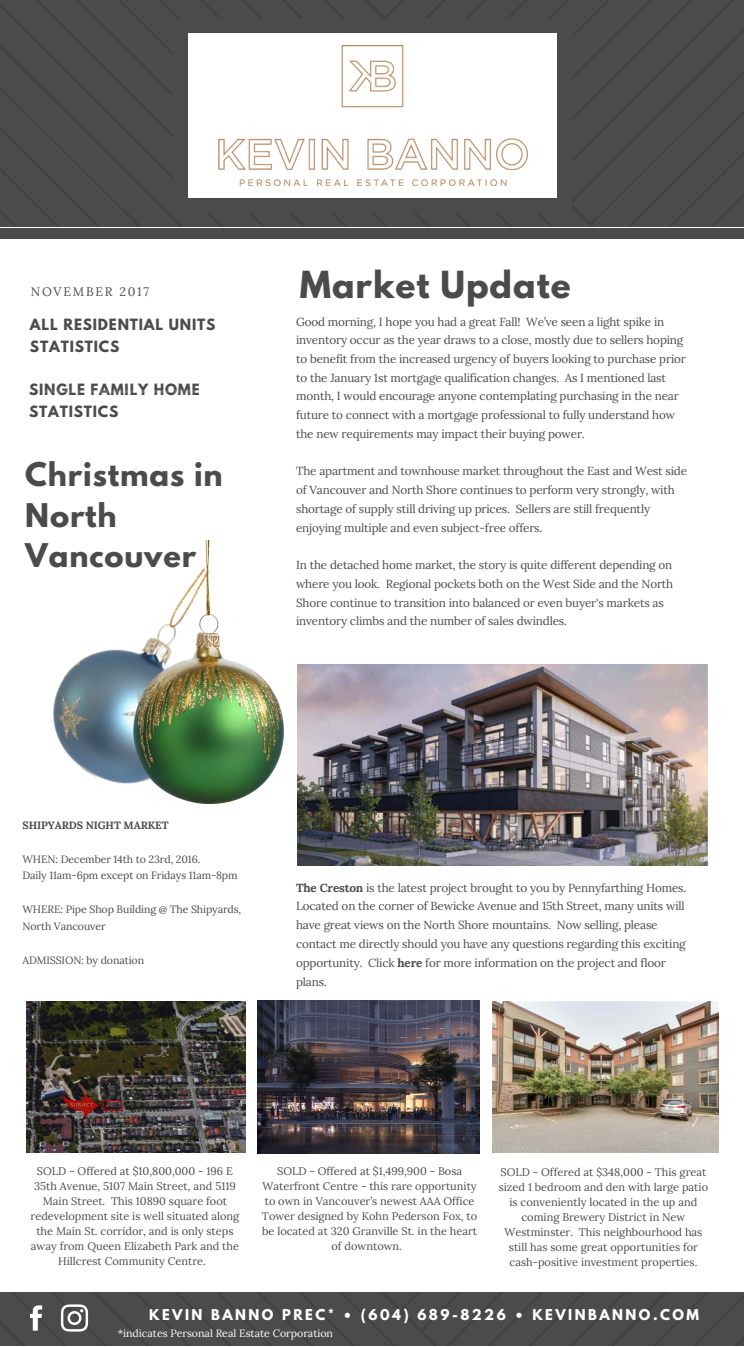
<style>
.page{position:relative;width:744px;height:1347px;background:#fff}
.page>*{position:absolute;margin:0;border:0;box-sizing:border-box;transform-origin:0 0}
.t1{font:700 33px "League Spartan";letter-spacing:.03em;color:#4b4b4b}
.t2{font:700 28.88px/40.2px "League Spartan";letter-spacing:.03em;color:#4b4b4b}
.t3{font:700 13.75px/21.5px "League Spartan";letter-spacing:.06em;color:#4b4b4b}
.t4{font:700 13.25px "League Spartan";letter-spacing:.185em;color:#fff}
.t5{font:12.38px "Lora";letter-spacing:.14em;color:#4b4b4b}
.t6{font:11.75px/18.8px "Lora";letter-spacing:-.015em;color:#4b4b4b}
.t7{font:11px/15px "Lora";color:#4b4b4b;text-align:center}
.t8{font:10.62px/16.9px "Lora";letter-spacing:-.01em;color:#4b4b4b}
.t9{font:10.62px "Lora";color:#fff}
.t10{font:700 10.62px "Lora";letter-spacing:-.01em;color:#4b4b4b}
.s1{font-weight:700}
</style>
<div class="page">
<div style="left:0;top:0;width:744px;height:227px;background:#4b4b4b"></div>
<div style="left:180px;top:28px;width:385px;height:174px;background:#fff"></div>
<div style="left:557px;top:198px;width:14px;height:15px;background:#4b4b4b"></div>
<div style="left:173px;top:31px;width:15px;height:168px;background:#4b4b4b"></div>
<div style="left:173px;top:198px;width:15px;height:15px;background:#4b4b4b"></div>
<div style="left:557px;top:31px;width:14px;height:168px;background:#4b4b4b"></div>
<div style="left:187px;top:198px;width:371px;height:15px;background:#4b4b4b"></div>
<div style="left:557px;top:18px;width:14px;height:14px;background:#4b4b4b"></div>
<div style="left:173px;top:18px;width:15px;height:14px;background:#4b4b4b"></div>
<div style="left:187px;top:18px;width:371px;height:14px;background:#4b4b4b"></div>
<div style="left:0;top:228px;width:744px;height:11px;background:#4b4b4b"></div>
<img style="left:218px;top:46px;width:309px;height:139px">
<div style="left:0;top:1292px;width:744px;height:53px;background:#4b4b4b"></div>
<svg style="left:61px;top:1304px;width:27px;height:27px"></svg>
<svg style="left:30px;top:1305px;width:12px;height:25px"></svg>
<img style="left:53px;top:649px;width:170px;height:155px">
<img style="left:133px;top:540px;width:151px;height:263px">
<img style="left:297px;top:664px;width:410px;height:202px">
<img style="left:26px;top:1001px;width:219px;height:151px">
<img style="left:493px;top:1001px;width:225px;height:151px">
<img style="left:258px;top:1000px;width:222px;height:153px">
<p class="t5" style="left:31px;top:284px;width:120px">NOVEMBER 2017</p>
<p class="t3" style="left:30px;top:316px;width:187px">ALL RESIDENTIAL UNITS<br>STATISTICS</p>
<p class="t3" style="left:29px;top:380px;width:172px">SINGLE FAMILY HOME<br>STATISTICS</p>
<h2 class="t2" style="left:25px;top:458px;width:199px">Christmas in<br>North<br>Vancouver</h2>
<h1 class="t1" style="left:300px;top:268px;width:272px">Market Update</h1>
<p class="t6" style="left:296px;top:312px;width:391px">Good morning, I hope you had a great Fall! We’ve seen a light spike in inventory occur as the year draws to a close, mostly due to sellers hoping to benefit from the increased urgency of buyers looking to purchase prior to the January 1st mortgage qualification changes. As I mentioned last month, I would encourage anyone contemplating purchasing in the near future to connect with a mortgage professional to fully understand how the new requirements may impact their buying power.</p>
<p class="t6" style="left:296px;top:462px;width:392px">The apartment and townhouse market throughout the East and West side of Vancouver and North Shore continues to perform very strongly, with shortage of supply still driving up prices. Sellers are still frequently enjoying multiple and even subject-free offers.</p>
<p class="t6" style="left:296px;top:556px;width:379px">In the detached home market, the story is quite different depending on where you look. Regional pockets both on the West Side and the North Shore continue to transition into balanced or even buyer's markets as inventory climbs and the number of sales dwindles.</p>
<p class="t10" style="left:22px;top:818px;width:148px">SHIPYARDS NIGHT MARKET</p>
<p class="t8" style="left:22px;top:850px;width:217px">WHEN: December 14th to 23rd, 2016.<br>Daily 11am-6pm except on Fridays 11am-8pm</p>
<p class="t8" style="left:22px;top:901px;width:220px">WHERE: Pipe Shop Building @ The Shipyards,<br>North Vancouver</p>
<p class="t8" style="left:22px;top:951px;width:123px">ADMISSION: by donation</p>
<p class="t6" style="left:296px;top:878px;width:392px"><span class="s1">The Creston</span> is the latest project brought to you by Pennyfarthing Homes.<br>Located on the corner of Bewicke Avenue and 15th Street, many units will have great views on the North Shore mountains. Now selling, please contact me directly should you have any questions regarding this exciting opportunity. Click <span class="s1">here</span> for more information on the project and floor plans.</p>
<p class="t7" style="left:31px;top:1163px;width:210px">SOLD - Offered at $10,800,000 - 196 E 35th Avenue, 5107 Main Street, and 5119<br>Main Street. This 10890 square foot redevelopment site is well situated along the Main St. corridor, and is only steps away from Queen Elizabeth Park and the Hillcrest Community Centre.</p>
<p class="t7" style="left:262px;top:1163px;width:217px">SOLD - Offered at $1,499,900 - Bosa Waterfront Centre - this rare opportunity to own in Vancouver’s newest AAA Office Tower designed by Kohn Pederson Fox, to be located at 320 Granville St. in the heart of downtown.</p>
<p class="t7" style="left:499px;top:1164px;width:211px">SOLD - Offered at $348,000 - This great sized 1 bedroom and den with large patio is conveniently located in the up and coming Brewery District in New Westminster. This neighbourhood has still has some great opportunities for cash-positive investment properties.</p>
<p class="t4" style="left:149px;top:1308px;width:551px">KEVIN BANNO PREC* • (604) 689-8226 • KEVINBANNO.COM</p>
<p class="t9" style="left:118px;top:1327px;width:217px">*indicates Personal Real Estate Corporation</p>
</div>
